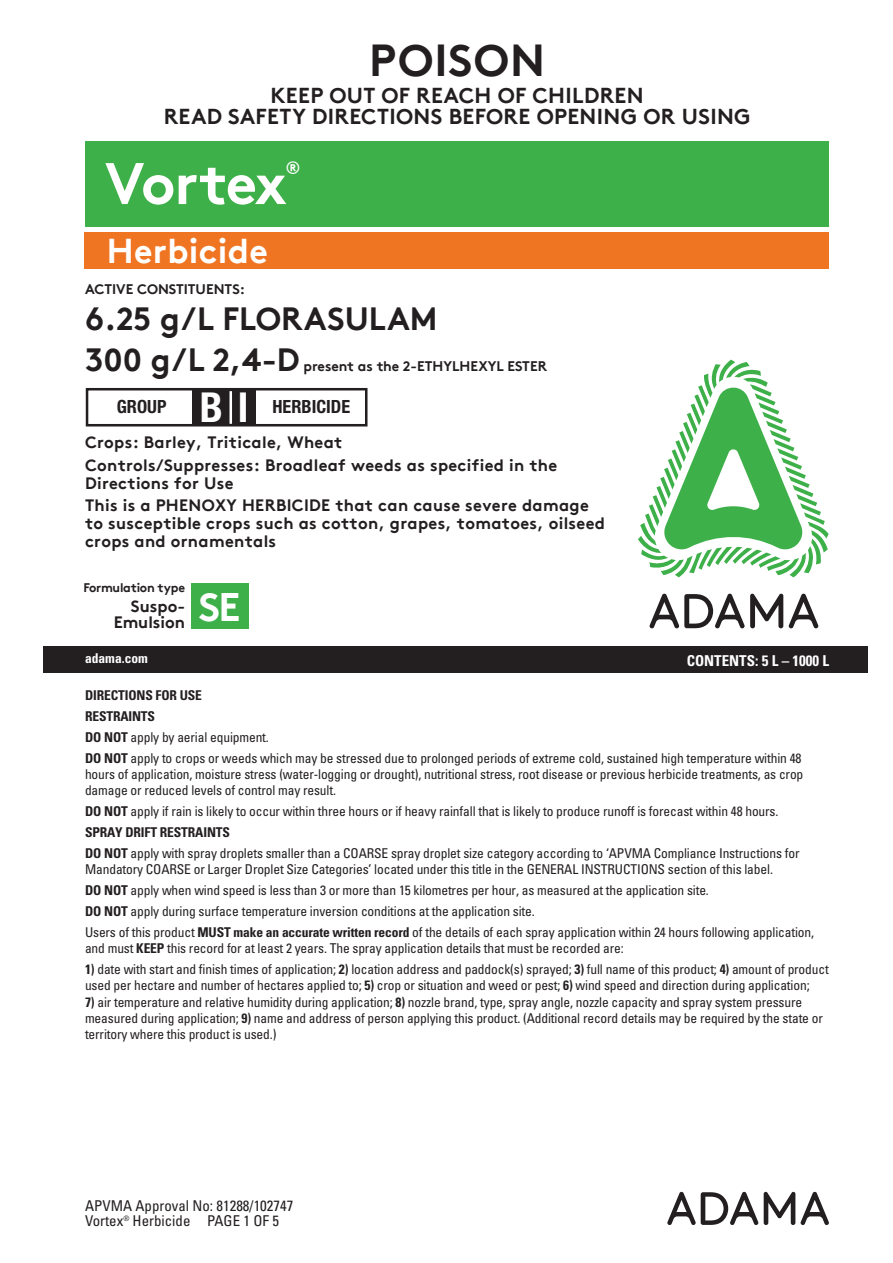
<style>
.page{position:relative;width:893px;height:1263px;background:#fff}
.page>*{position:absolute;margin:0;border:0;box-sizing:border-box;transform-origin:0 0}
.t1{font:700 58.5px "Brown TT";letter-spacing:-.035em;color:#fff}
.t2{font:700 44.85px "Brown TT";letter-spacing:.02em;color:#231f20}
.t3{font:700 condensed 41.4px "Helvetica Neue";color:#fff}
.t4{font:700 39.75px "Brown TT";color:#fff}
.t5{font:700 34.5px "Brown TT";letter-spacing:.01em;color:#fff}
.t6{font:700 32.1px "Brown TT";color:#231f20}
.t7{font:700 21.6px/21px "Brown TT";letter-spacing:.015em;color:#231f20;text-align:center}
.t8{font:700 condensed 18.15px "Helvetica Neue";color:#231f20}
.t9{font:700 18px "Brown TT";color:#fff}
.t10{font:700 16.5px/22.2px "Brown TT";letter-spacing:.02em;color:#231f20}
.t11{font:700 16.5px/16.5px "Brown TT";color:#231f20;text-align:right}
.t12{font:700 condensed 15px "Univers";color:#fff}
.t13{font:condensed 14.85px/15.8px "Univers";color:#231f20}
.t14{font:700 13.95px "Brown TT";color:#231f20}
.t15{font:condensed 13.5px/21px "Univers";letter-spacing:-.01em;color:#231f20}
.t16{font:700 condensed 13.5px "Univers";color:#fff}
.t17{font:700 12.45px "Brown TT";letter-spacing:-.02em;color:#231f20}
.s1{font-weight:700}
</style>
<div class="page">
<svg style="left:667px;top:1192px;width:91px;height:33px"></svg>
<svg style="left:801px;top:1192px;width:28px;height:33px"></svg>
<svg style="left:764px;top:1192px;width:31px;height:33px"></svg>
<div style="left:85px;top:141px;width:744px;height:86px;background:#3eb049"></div>
<div style="left:85px;top:233px;width:744px;height:36px;background:#f07523"></div>
<div style="left:43px;top:646px;width:824px;height:26px;background:#231f20"></div>
<svg style="left:638px;top:360px;width:191px;height:217px"></svg>
<svg style="left:789px;top:594px;width:29px;height:34px"></svg>
<svg style="left:649px;top:594px;width:134px;height:34px"></svg>
<div style="left:191px;top:583px;width:57px;height:45px;background:#3eb049"></div>
<div style="left:231px;top:389px;width:25px;height:36px;background:#231f20"></div>
<div style="left:192px;top:389px;width:39px;height:36px;background:#231f20"></div>
<hr style="left:229px;top:391px;width:3px;height:33px;background:#fff">
<div style="left:86px;top:388px;width:281px;height:38px;border:3px solid #231f20"></div>
<h2 class="t2" style="left:369px;top:33px;width:177px">POISON</h2>
<h3 class="t7" style="left:164px;top:84px;width:588px">KEEP OUT OF REACH OF CHILDREN<br>READ SAFETY DIRECTIONS BEFORE OPENING OR USING</h3>
<h1 class="t1" style="left:105px;top:148px;width:183px">Vortex</h1>
<h3 class="t9" style="left:285px;top:157px;width:17px">®</h3>
<h3 class="t5" style="left:107px;top:230px;width:162px">Herbicide</h3>
<p class="t14" style="left:85px;top:281px;width:162px">ACTIVE CONSTITUENTS:</p>
<h3 class="t6" style="left:85px;top:299px;width:354px">6.25 g/L FLORASULAM</h3>
<h3 class="t6" style="left:85px;top:340px;width:216px">300 g/L 2,4-D</h3>
<p class="t14" style="left:303px;top:358px;width:245px">present as the 2-ETHYLHEXYL ESTER</p>
<h3 class="t3" style="left:200px;top:382px;width:50px">B I</h3>
<h3 class="t8" style="left:117px;top:396px;width:51px">GROUP</h3>
<h3 class="t8" style="left:272px;top:396px;width:79px">HERBICIDE</h3>
<p class="t10" style="left:85px;top:431px;width:474px">Crops: Barley, Triticale, Wheat<br>Controls/Suppresses: Broadleaf weeds as specified in the</p>
<p class="t10" style="left:85px;top:472px;width:505px">Directions for Use<br>This is a PHENOXY HERBICIDE that can cause severe damage</p>
<p class="t10" style="left:85px;top:514px;width:521px;line-height:18px">to susceptible crops such as cotton, grapes, tomatoes, oilseed crops and ornamentals</p>
<p class="t17" style="left:83px;top:580px;width:103px">Formulation type</p>
<p class="t11" style="left:114px;top:598px;width:73px">Suspo-<br>Emulsion</p>
<h3 class="t4" style="left:199px;top:582px;width:43px">SE</h3>
<p class="t16" style="left:85px;top:650px;width:64px">adama.com</p>
<p class="t12" style="left:687px;top:651px;width:144px">CONTENTS: 5 L – 1000 L</p>
<p class="t15" style="left:85px;top:684px;width:718px"><span class="s1">DIRECTIONS FOR USE<br>RESTRAINTS<br>DO NOT</span> apply by aerial equipment.<br><span class="s1">DO NOT</span> apply to crops or weeds which may be stressed due to prolonged periods of extreme cold, sustained high temperature within 48</p>
<p class="t15" style="left:85px;top:765px;width:720px;line-height:16.2px">hours of application, moisture stress (water-logging or drought), nutritional stress, root disease or previous herbicide treatments, as crop damage or reduced levels of control may result.</p>
<p class="t15" style="left:85px;top:800px;width:716px"><span class="s1">DO NOT</span> apply if rain is likely to occur within three hours or if heavy rainfall that is likely to produce runoff is forecast within 48 hours.<br><span class="s1">SPRAY DRIFT RESTRAINTS<br>DO NOT</span> apply with spray droplets smaller than a COARSE spray droplet size category according to ‘APVMA Compliance Instructions for</p>
<p class="t15" style="left:85px;top:858px;width:731px">Mandatory COARSE or Larger Droplet Size Categories’ located under this title in the GENERAL INSTRUCTIONS section of this label.<br><span class="s1">DO NOT</span> apply when wind speed is less than 3 or more than 15 kilometres per hour, as measured at the application site.<br><span class="s1">DO NOT</span> apply during surface temperature inversion conditions at the application site.<br>Users of this product <span class="s1">MUST make an accurate written record</span> of the details of each spray application within 24 hours following application,</p>
<p class="t15" style="left:85px;top:937px;width:540px">and must <span class="s1">KEEP</span> this record for at least 2 years. The spray application details that must be recorded are:</p>
<p class="t15" style="left:85px;top:961px;width:745px;line-height:16.2px"><span class="s1">1)</span> date with start and finish times of application; <span class="s1">2)</span> location address and paddock(s) sprayed; <span class="s1">3)</span> full name of this product; <span class="s1">4)</span> amount of product used per hectare and number of hectares applied to; <span class="s1">5)</span> crop or situation and weed or pest; <span class="s1">6)</span> wind speed and direction during application;</p>
<p class="t15" style="left:85px;top:993px;width:739px;line-height:16.2px"><span class="s1">7)</span> air temperature and relative humidity during application; <span class="s1">8)</span> nozzle brand, type, spray angle, nozzle capacity and spray system pressure measured during application; <span class="s1">9)</span> name and address of person applying this product. (Additional record details may be required by the state or territory where this product is used.)</p>
<p class="t13" style="left:85px;top:1197px;width:210px">APVMA Approval No: 81288/102747<br>Vortex<sup>®</sup> Herbicide PAGE 1 OF 5</p>
</div>
